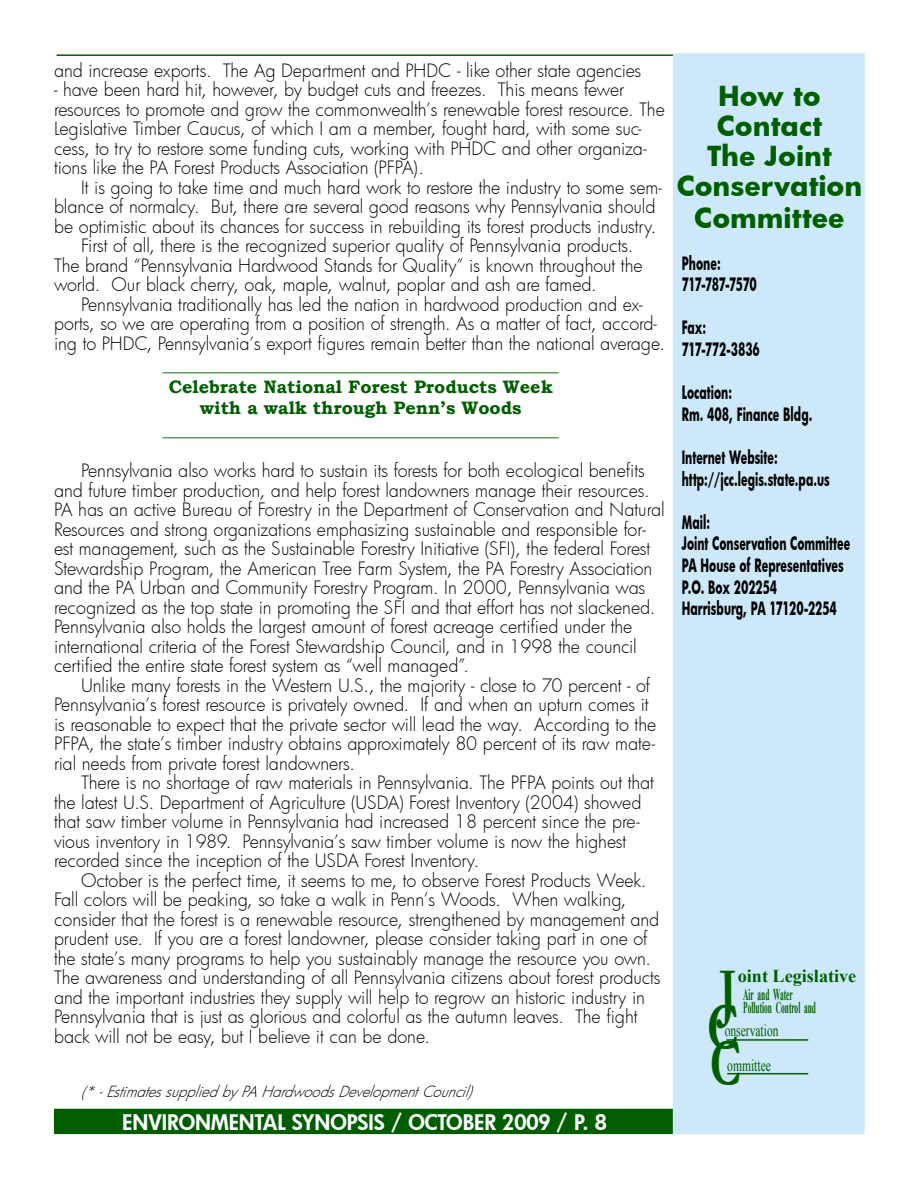
<style>
.page{position:relative;width:918px;height:1188px;background:#fff}
.page>*{position:absolute;margin:0;border:0;box-sizing:border-box;transform-origin:0 0}
.t1{font:700 66px "Garamond";color:#005e00;scale:.7 1}
.Subhead_1{font:700 27px/32.4px "Futura";color:#005e00;text-align:center}
.Subhead_2{font:800 21px "Futura";color:#fff}
.t2{font:700 18.15px "Times New Roman";color:#005e00}
.Body_text{font:300 18px/19.5px "Futura";letter-spacing:-.005em;color:#000}
.Body_text-2{font:700 18px "Futura";color:#000;scale:.6 1}
.Drop_Boxes{font:700 18px "Bookman Old Style";color:#005e00}
.Body_text-3{font:700 18px "Futura";letter-spacing:-.07em;color:#000;scale:.6 1}
.Body_text-4{font:700 18px "Futura";letter-spacing:-.025em;color:#000;scale:.6 1}
.t3{font:700 16.5px "Times New Roman";color:#005e00;scale:.45 1}
.t4{font:16.5px "Times New Roman";color:#005e00;scale:.7 1}
.Body_text-5{font:italic 300 15px "Futura";color:#000}
</style>
<div class="page">
<div style="left:55px;top:1109px;width:808px;height:24px;background:#005e00"></div>
<div style="left:54px;top:1109px;width:810px;height:25px;border:2px solid #005e00"></div>
<hr style="left:57px;top:54px;width:807px;height:2px;background:#005e00">
<div style="left:674px;top:55px;width:189px;height:1078px;background:#cde9f9"></div>
<div style="left:673px;top:53px;width:192px;height:1081px;border:3px solid #cde9f9"></div>
<hr style="left:726px;top:1039px;width:82px;height:2px;background:#005e00">
<hr style="left:727px;top:1073px;width:81px;height:1px;background:#005e00">
<p class="Body_text" style="left:54px;top:60px;width:589px">and increase exports. The Ag Department and PHDC - like other state agencies</p>
<p class="Body_text" style="left:54px;top:79px;width:612px">- have been hard hit, however, by budget cuts and freezes. This means fewer resources to promote and grow the commonwealth’s renewable forest resource. The Legislative Timber Caucus, of which I am a member, fought hard, with some suc&shy;cess, to try to restore some funding cuts, working with PHDC and other organiza&shy;tions like the PA Forest Products Association (PFPA).</p>
<p class="Body_text" style="left:54px;top:177px;width:610px;text-indent:27px">It is going to take time and much hard work to restore the industry to some sem&shy;blance of normalcy. But, there are several good reasons why Pennsylvania should be optimistic about its chances for success in rebuilding its forest products industry.</p>
<p class="Body_text" style="left:54px;top:235px;width:590px;text-indent:27px">First of all, there is the recognized superior quality of Pennsylvania products.<br>The brand “Pennsylvania Hardwood Stands for Quality” is known throughout the world. Our black cherry, oak, maple, walnut, poplar and ash are famed.</p>
<p class="Body_text" style="left:54px;top:294px;width:613px;text-align:center">Pennsylvania traditionally has led the nation in hardwood production and ex-<br>ports, so we are operating from a position of strength. As a matter of fact, accord&shy;ing to PHDC, Pennsylvania’s export figures remain better than the national average.</p>
<p class="Drop_Boxes" style="left:163px;top:352px;width:397px">____________________________________________</p>
<p class="Drop_Boxes" style="left:169px;top:374px;width:385px">Celebrate National Forest Products Week</p>
<p class="Drop_Boxes" style="left:200px;top:395px;width:323px">with a walk through Penn’s Woods</p>
<p class="Drop_Boxes" style="left:163px;top:417px;width:397px">____________________________________________</p>
<p class="Body_text" style="left:54px;top:460px;width:612px;text-indent:27px">Pennsylvania also works hard to sustain its forests for both ecological benefits and future timber production, and help forest landowners manage their resources.<br>PA has an active Bureau of Forestry in the Department of Conservation and Natural Resources and strong organizations emphasizing sustainable and responsible for&shy;est management, such as the Sustainable Forestry Initiative (SFI), the federal Forest Stewardship Program, the American Tree Farm System, the PA Forestry Association and the PA Urban and Community Forestry Program. In 2000, Pennsylvania was recognized as the top state in promoting the SFI and that effort has not slackened.<br>Pennsylvania also holds the largest amount of forest acreage certified under the international criteria of the Forest Stewardship Council, and in 1998 the council certified the entire state forest system as “well managed”.</p>
<p class="Body_text" style="left:54px;top:675px;width:604px;text-indent:27px">Unlike many forests in the Western U.S., the majority - close to 70 percent - of Pennsylvania’s forest resource is privately owned. If and when an upturn comes it is reasonable to expect that the private sector will lead the way. According to the PFPA, the state’s timber industry obtains approximately 80 percent of its raw mate&shy;rial needs from private forest landowners.</p>
<p class="Body_text" style="left:54px;top:772px;width:601px;text-indent:27px">There is no shortage of raw materials in Pennsylvania. The PFPA points out that the latest U.S. Department of Agriculture (USDA) Forest Inventory (2004) showed that saw timber volume in Pennsylvania had increased 18 percent since the pre&shy;vious inventory in 1989. Pennsylvania’s saw timber volume is now the highest recorded since the inception of the USDA Forest Inventory.</p>
<p class="Body_text" style="left:54px;top:870px;width:608px;text-indent:27px">October is the perfect time, it seems to me, to observe Forest Products Week.<br>Fall colors will be peaking, so take a walk in Penn’s Woods. When walking, consider that the forest is a renewable resource, strengthened by management and prudent use. If you are a forest landowner, please consider taking part in one of the state’s many programs to help you sustainably manage the resource you own.<br>The awareness and understanding of all Pennsylvania citizens about forest products and the important industries they supply will help to regrow an historic industry in Pennsylvania that is just as glorious and colorful as the autumn leaves. The fight back will not be easy, but I believe it can be done.</p>
<p class="Body_text-5" style="left:81px;top:1081px;width:399px">(*-EstimatessuppliedbyPAHardwoodsDevelopmentCouncil)</p>
<p class="Subhead_2" style="left:122px;top:1108px;width:486px">ENVIRONMENTAL SYNOPSIS / OCTOBER 2009 / P. 8</p>
<p class="Subhead_1" style="left:718px;top:79px;width:104px">How to</p>
<p class="Subhead_1" style="left:717px;top:109px;width:107px">Contact</p>
<p class="Subhead_1" style="left:707px;top:139px;width:126px">The Joint</p>
<p class="Subhead_1" style="left:677px;top:169px;width:187px">Conservation<br>Committee</p>
<p class="Body_text-2" style="left:682px;top:250px;width:66px">Phone:</p>
<p class="Body_text-3" style="left:682px;top:272px;width:127px">717-787-7570</p>
<p class="Body_text-2" style="left:682px;top:315px;width:42px">Fax:</p>
<p class="Body_text-4" style="left:682px;top:337px;width:132px">717-772-3836</p>
<p class="Body_text-2" style="left:682px;top:380px;width:85px">Location:</p>
<p class="Body_text-2" style="left:682px;top:401px;width:219px">Rm. 408, Finance Bldg.</p>
<p class="Body_text-2" style="left:682px;top:445px;width:161px">Internet Website:</p>
<p class="Body_text-2" style="left:682px;top:466px;width:248px">http://jcc.legis.state.pa.us</p>
<p class="Body_text-2" style="left:682px;top:509px;width:49px">Mail:</p>
<p class="Body_text-2" style="left:682px;top:531px;width:283px">Joint Conservation Committee</p>
<p class="Body_text-2" style="left:682px;top:553px;width:271px">PA House of Representatives</p>
<p class="Body_text-2" style="left:682px;top:574px;width:161px">P.O. Box 202254</p>
<p class="Body_text-2" style="left:682px;top:596px;width:260px">Harrisburg, PA 17120-2254</p>
<p class="t2" style="left:738px;top:963px;width:120px">oint Legislative</p>
<p class="t3" style="left:743px;top:983px;width:112px">Air and Water</p>
<p class="t3" style="left:743px;top:996px;width:163px">Pollution Control and</p>
<p class="t4" style="left:725px;top:1019px;width:78px">onservation</p>
<p class="t4" style="left:727px;top:1054px;width:64px">ommittee</p>
<p class="t1" style="left:719px;top:947px;width:26px">J</p>
<p class="t1" style="left:707px;top:982px;width:46px">C</p>
<p class="t1" style="left:710px;top:1019px;width:46px">C</p>
</div>
